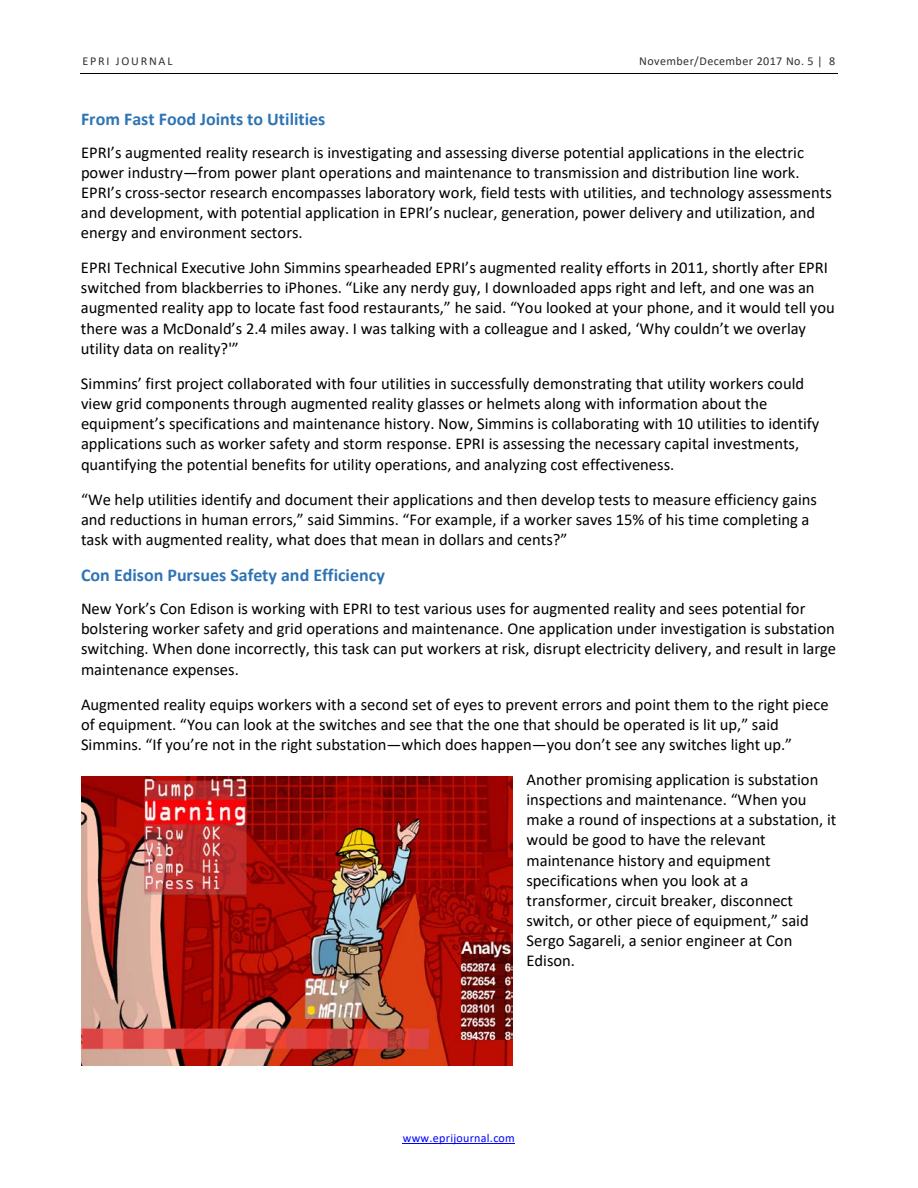
<style>
.page{position:relative;width:918px;height:1188px;background:#fff}
.page>*{position:absolute;margin:0;border:0;box-sizing:border-box;transform-origin:0 0}
.t1{font:700 18px "Calibri";color:#2e74b5}
.t2{font:16.5px/20.1px "Calibri";color:#000}
.t3{font:12px "Calibri";letter-spacing:.04em;color:#303030}
.t4{font:12px "Calibri";letter-spacing:.025em;color:#00f}
.t5{font:12px "Calibri";letter-spacing:.145em;color:#303030}
</style>
<div class="page">
<hr style="left:80px;top:73px;width:758px;height:1px;background:#000">
<hr style="left:403px;top:1143px;width:112px;height:1px;background:#00f">
<img style="left:81px;top:777px;width:432px;height:288px">
<p class="t5" style="left:82px;top:53px;width:92px">EPRI JOURNAL</p>
<p class="t3" style="left:639px;top:53px;width:198px">November/December 2017 No. 5 | 8</p>
<p class="t1" style="left:81px;top:106px;width:246px">From Fast Food Joints to Utilities</p>
<p class="t2" style="left:81px;top:142px;width:752px">EPRI’s augmented reality research is investigating and assessing diverse potential applications in the electric power industry—from power plant operations and maintenance to transmission and distribution line work.<br>EPRI’s cross-sector research encompasses laboratory work, field tests with utilities, and technology assessments and development, with potential application in EPRI’s nuclear, generation, power delivery and utilization, and energy and environment sectors.</p>
<p class="t2" style="left:81px;top:257px;width:755px">EPRI Technical Executive John Simmins spearheaded EPRI’s augmented reality efforts in 2011, shortly after EPRI switched from blackberries to iPhones. “Like any nerdy guy, I downloaded apps right and left, and one was an augmented reality app to locate fast food restaurants,” he said. “You looked at your phone, and it would tell you there was a McDonald’s 2.4 miles away. I was talking with a colleague and I asked, ‘Why couldn’t we overlay utility data on reality?'”</p>
<p class="t2" style="left:81px;top:373px;width:740px">Simmins’ first project collaborated with four utilities in successfully demonstrating that utility workers could view grid components through augmented reality glasses or helmets along with information about the equipment’s specifications and maintenance history. Now, Simmins is collaborating with 10 utilities to identify applications such as worker safety and storm response. EPRI is assessing the necessary capital investments, quantifying the potential benefits for utility operations, and analyzing cost effectiveness.</p>
<p class="t2" style="left:81px;top:488px;width:737px">“We help utilities identify and document their applications and then develop tests to measure efficiency gains and reductions in human errors,” said Simmins. “For example, if a worker saves 15% of his time completing a task with augmented reality, what does that mean in dollars and cents?”</p>
<p class="t1" style="left:81px;top:563px;width:305px">Con Edison Pursues Safety and Efficiency</p>
<p class="t2" style="left:81px;top:598px;width:757px">New York’s Con Edison is working with EPRI to test various uses for augmented reality and sees potential for bolstering worker safety and grid operations and maintenance. One application under investigation is substation switching. When done incorrectly, this task can put workers at risk, disrupt electricity delivery, and result in large maintenance expenses.</p>
<p class="t2" style="left:81px;top:694px;width:749px">Augmented reality equips workers with a second set of eyes to prevent errors and point them to the right piece of equipment. “You can look at the switches and see that the one that should be operated is lit up,” said<br>Simmins. “If you’re not in the right substation—which does happen—you don’t see any switches light up.”</p>
<p class="t2" style="left:527px;top:769px;width:311px">Another promising application is substation inspections and maintenance. “When you make a round of inspections at a substation, it would be good to have the relevant maintenance history and equipment specifications when you look at a transformer, circuit breaker, disconnect switch, or other piece of equipment,” said Sergo Sagareli, a senior engineer at Con Edison.</p>
<p class="t4" style="left:403px;top:1129px;width:113px">www.eprijournal.com</p>
</div>
